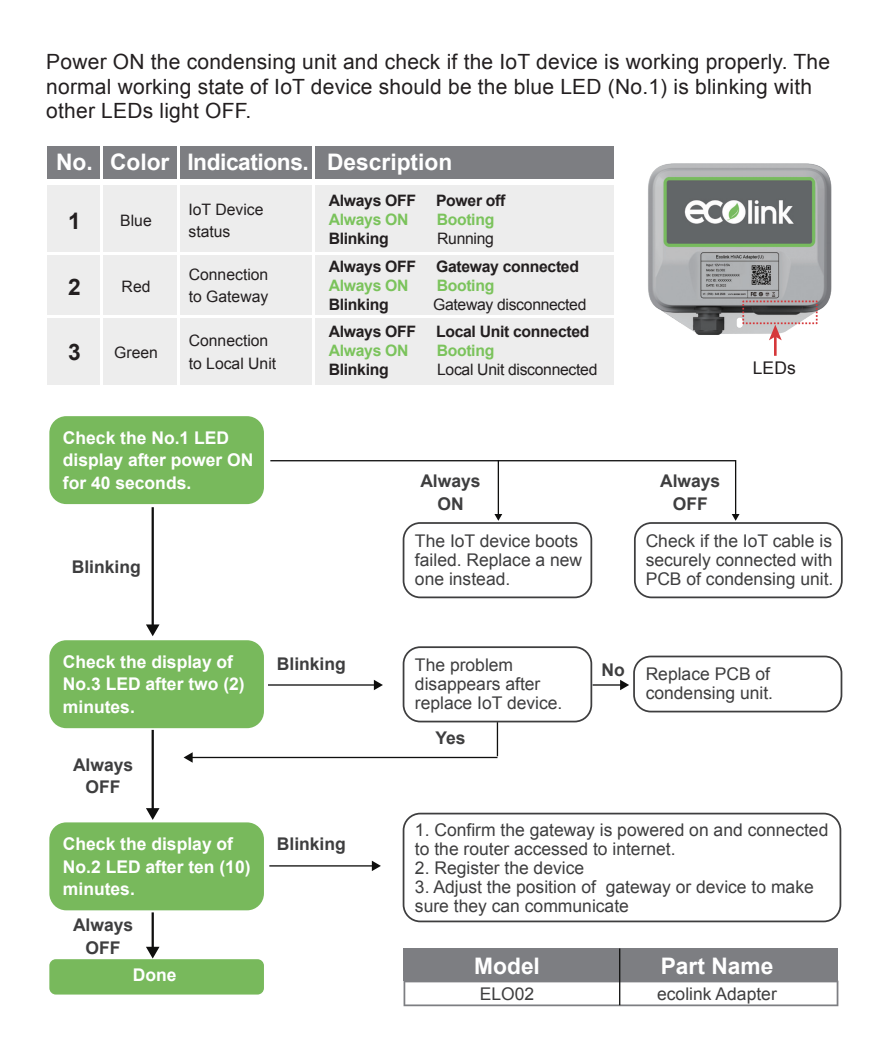
<style>
.page{position:relative;width:893px;height:1042px;background:#fff}
.page>*{position:absolute;margin:0;border:0;box-sizing:border-box;transform-origin:0 0}
.t1{font:700 22.75px "Arial";color:#fff}
.t2{font:700 22.75px "Arial";color:#231f20}
.t3{font:21px/24.5px "Arial";letter-spacing:.01em;color:#231f20}
.t4{font:17.5px/18.9px "Arial";color:#3e3e3f}
.t5{font:700 17.5px/22.4px "Arial";color:#fff}
.t6{font:700 17.5px/22.4px "Arial";color:#3e3e3f;text-align:center}
.t7{font:17.5px "Arial";color:#231f20}
.t8{font:700 15.75px "Arial";letter-spacing:-.02em;color:#231f20}
.t9{font:15.75px/22.4px "Arial";color:#231f20}
.t10{font:15.75px "Arial";letter-spacing:-.02em;color:#231f20}
.t11{font:700 15.75px "Arial";letter-spacing:-.02em;color:#7bc35c}
</style>
<div class="page">
<img style="left:648px;top:163px;width:184px;height:178px">
<div style="left:47px;top:146px;width:567px;height:33px;background:#7d7e82"></div>
<div style="left:47px;top:185px;width:567px;height:199px;background:#ededed"></div>
<hr style="left:100px;top:146px;width:2px;height:238px;background:#fff">
<hr style="left:177px;top:146px;width:2px;height:238px;background:#fff">
<hr style="left:313px;top:146px;width:2px;height:238px;background:#fff">
<hr style="left:46px;top:252px;width:568px;height:2px;background:#fff">
<hr style="left:46px;top:315px;width:568px;height:3px;background:#fff">
<hr style="left:774px;top:336px;width:3px;height:18px;background:#d5383b">
<svg style="left:742px;top:300px;width:76px;height:40px"></svg>
<div style="left:49px;top:416px;width:215px;height:88px;background:#78b95c;border-radius:17px"></div>
<div style="left:49px;top:640px;width:215px;height:88px;background:#78b95c;border-radius:17px"></div>
<div style="left:49px;top:822px;width:215px;height:88px;background:#78b95c;border-radius:17px"></div>
<div style="left:49px;top:959px;width:215px;height:35px;background:#78b95c;border-radius:7px"></div>
<div style="left:403px;top:522px;width:189px;height:76px;border:2px solid #3e3e3f;border-radius:17px"></div>
<div style="left:403px;top:646px;width:189px;height:76px;border:2px solid #3e3e3f;border-radius:17px"></div>
<div style="left:403px;top:813px;width:438px;height:109px;border:2px solid #3e3e3f;border-radius:17px"></div>
<div style="left:633px;top:655px;width:209px;height:57px;border:2px solid #3e3e3f;border-radius:17px"></div>
<div style="left:634px;top:522px;width:209px;height:76px;border:2px solid #3e3e3f;border-radius:17px"></div>
<div style="left:404px;top:948px;width:434px;height:32px;background:#7d7e82"></div>
<svg style="left:404px;top:980px;width:434px;height:26px"></svg>
<hr style="left:152px;top:507px;width:2px;height:119px;background:#0f0f0e">
<svg style="left:146px;top:624px;width:14px;height:12px"></svg>
<hr style="left:152px;top:730px;width:2px;height:80px;background:#0f0f0e">
<svg style="left:146px;top:808px;width:14px;height:12px"></svg>
<hr style="left:152px;top:912px;width:2px;height:37px;background:#0f0f0e">
<svg style="left:146px;top:947px;width:14px;height:11px"></svg>
<hr style="left:270px;top:460px;width:465px;height:1px;background:#0f0f0e">
<hr style="left:735px;top:460px;width:1px;height:55px;background:#0f0f0e">
<svg style="left:732px;top:514px;width:8px;height:7px"></svg>
<hr style="left:498px;top:460px;width:1px;height:55px;background:#0f0f0e">
<svg style="left:494px;top:514px;width:8px;height:7px"></svg>
<hr style="left:268px;top:684px;width:107px;height:1px;background:#0f0f0e">
<svg style="left:374px;top:680px;width:9px;height:10px"></svg>
<svg style="left:593px;top:680px;width:36px;height:10px"></svg>
<hr style="left:497px;top:722px;width:1px;height:34px;background:#0f0f0e">
<hr style="left:191px;top:757px;width:306px;height:1px;background:#0f0f0e">
<svg style="left:184px;top:752px;width:9px;height:11px"></svg>
<hr style="left:269px;top:865px;width:104px;height:1px;background:#0f0f0e">
<svg style="left:372px;top:860px;width:9px;height:11px"></svg>
<hr style="left:619px;top:948px;width:1px;height:57px;background:#0f0f0e">
<p class="t3" style="left:46px;top:50px;width:785px">Power ON the condensing unit and check if the IoT device is working properly. The normal working state of IoT device should be the blue LED (No.1) is blinking with other LEDs light OFF.</p>
<h1 class="t1" style="left:56px;top:147px;width:38px">No.</h1>
<h1 class="t1" style="left:110px;top:147px;width:344px">Color Indications. Description</h1>
<h1 class="t2" style="left:68px;top:206px;width:14px">1</h1>
<h1 class="t2" style="left:68px;top:272px;width:14px">2</h1>
<h1 class="t2" style="left:68px;top:337px;width:14px">3</h1>
<p class="t9" style="left:120px;top:210px;width:33px">Blue</p>
<p class="t9" style="left:122px;top:276px;width:30px">Red</p>
<p class="t9" style="left:114px;top:341px;width:45px">Green</p>
<p class="t9" style="left:188px;top:198px;width:76px">IoT Device status</p>
<p class="t9" style="left:189px;top:263px;width:81px">Connection to Gateway</p>
<p class="t9" style="left:189px;top:330px;width:89px">Connection to Local Unit</p>
<p class="t5" style="left:63px;top:427px;width:192px">Check the No.1 LED display after power ON for 40 seconds.</p>
<p class="t6" style="left:72px;top:556px;width:71px">Blinking</p>
<p class="t8" style="left:329px;top:190px;width:89px">Always OFF</p>
<p class="t8" style="left:436px;top:190px;width:71px">Power off</p>
<p class="t11" style="left:329px;top:209px;width:81px">Always ON</p>
<p class="t11" style="left:437px;top:209px;width:59px">Booting</p>
<p class="t8" style="left:329px;top:228px;width:61px">Blinking</p>
<p class="t10" style="left:437px;top:228px;width:58px">Running</p>
<p class="t8" style="left:329px;top:256px;width:89px">Always OFF</p>
<p class="t8" style="left:436px;top:256px;width:144px">Gateway connected</p>
<p class="t11" style="left:329px;top:275px;width:81px">Always ON</p>
<p class="t11" style="left:437px;top:275px;width:59px">Booting</p>
<p class="t8" style="left:329px;top:294px;width:61px">Blinking</p>
<p class="t10" style="left:433px;top:294px;width:155px">Gateway disconnected</p>
<p class="t8" style="left:329px;top:321px;width:89px">Always OFF</p>
<p class="t8" style="left:436px;top:321px;width:155px">Local Unit connected</p>
<p class="t11" style="left:329px;top:340px;width:81px">Always ON</p>
<p class="t11" style="left:437px;top:340px;width:59px">Booting</p>
<p class="t8" style="left:329px;top:359px;width:61px">Blinking</p>
<p class="t10" style="left:437px;top:359px;width:162px">Local Unit disconnected</p>
<p class="t7" style="left:753px;top:356px;width:45px">LEDs</p>
<p class="t6" style="left:420px;top:470px;width:62px">Always<br>ON</p>
<p class="t6" style="left:660px;top:470px;width:62px">Always<br>OFF</p>
<p class="t4" style="left:415px;top:532px;width:169px">The IoT device boots failed. Replace a new one instead.</p>
<p class="t4" style="left:646px;top:532px;width:189px;text-align:justify">Check if the IoT cable is securely connected with PCB of condensing unit.</p>
<p class="t5" style="left:63px;top:651px;width:183px">Check the display of<br>No.3 LED after two (2) minutes.</p>
<p class="t6" style="left:73px;top:754px;width:62px">Always<br>OFF</p>
<p class="t5" style="left:63px;top:833px;width:189px">Check the display of<br>No.2 LED after ten (10) minutes.</p>
<p class="t6" style="left:73px;top:914px;width:62px">Always<br>OFF</p>
<p class="t5" style="left:133px;top:964px;width:45px">Done</p>
<p class="t6" style="left:277px;top:653px;width:71px">Blinking</p>
<p class="t6" style="left:277px;top:833px;width:71px">Blinking</p>
<p class="t4" style="left:415px;top:656px;width:149px">The problem disappears after replace IoT device.</p>
<p class="t6" style="left:435px;top:727px;width:32px">Yes</p>
<p class="t6" style="left:601px;top:659px;width:25px">No</p>
<p class="t4" style="left:646px;top:664px;width:129px">Replace PCB of condensing unit.</p>
<p class="t4" style="left:415px;top:821px;width:415px">1. Confirm the gateway is powered on and connected to the router accessed to internet.</p>
<p class="t4" style="left:415px;top:859px;width:171px">2. Register the device</p>
<p class="t4" style="left:415px;top:878px;width:400px">3. Adjust the position of gateway or device to make sure they can communicate</p>
<h1 class="t1" style="left:474px;top:951px;width:67px">Model</h1>
<h1 class="t1" style="left:661px;top:951px;width:114px">Part Name</h1>
<p class="t4" style="left:480px;top:985px;width:56px">ELO02</p>
<p class="t4" style="left:657px;top:985px;width:121px">ecolink Adapter</p>
</div>
